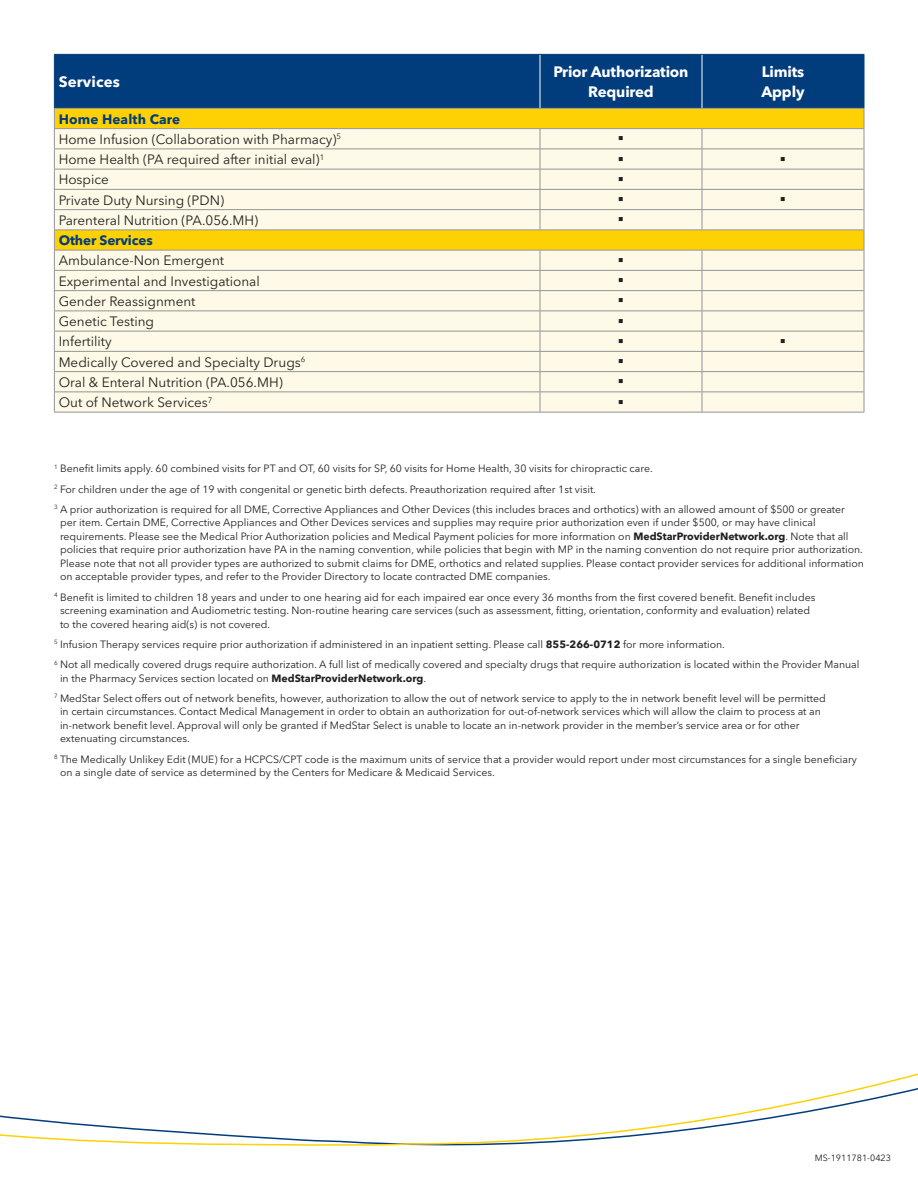
<style>
.page{position:relative;width:918px;height:1188px;background:#fff}
.page>*{position:absolute;margin:0;border:0;box-sizing:border-box;transform-origin:0 0}
.List_Head{font:700 15px/19.5px "Avenir Next LT Pro";letter-spacing:-.01em;color:#fff;text-align:center}
.List_Head-2{font:700 15px "Avenir Next LT Pro";letter-spacing:.01em;color:#fff}
.t1{font:13.5px "Avenir Next LT Pro";color:#231f20}
.List_Head-3{font:13.5px "Wingdings";color:#231f20}
.List_Head-4{font:700 13.5px "Avenir Next LT Pro";letter-spacing:.01em;color:#013d7d}
.List_Head-5{font:700 13.5px "Avenir Next LT Pro";letter-spacing:-.01em;color:#013d7d}
.t2{font:10.5px/13.5px "Avenir Next LT Pro";color:#231f20}
.t3{font:9px "Avenir Next LT Pro";color:#231f20}
.s1{font-weight:700}
</style>
<div class="page">
<svg style="left:0;top:1073px;width:918px;height:73px"></svg>
<div style="left:55px;top:55px;width:809px;height:53px;background:#013d7d"></div>
<div style="left:55px;top:109px;width:809px;height:19px;background:#fed105"></div>
<svg style="left:55px;top:129px;width:809px;height:283px;background:#fcf5d5"></svg>
<svg style="left:540px;top:251px;width:1px;height:161px"></svg>
<svg style="left:702px;top:251px;width:1px;height:161px"></svg>
<svg style="left:540px;top:129px;width:1px;height:101px"></svg>
<svg style="left:702px;top:129px;width:1px;height:101px"></svg>
<hr style="left:540px;top:55px;width:1px;height:53px;background:#fff">
<hr style="left:702px;top:55px;width:1px;height:53px;background:#fff">
<hr style="left:54px;top:108px;width:486px;height:1px;background:#939598">
<hr style="left:540px;top:108px;width:162px;height:1px;background:#939598">
<hr style="left:702px;top:108px;width:162px;height:1px;background:#939598">
<hr style="left:54px;top:128px;width:486px;height:1px;background:#939598">
<hr style="left:540px;top:128px;width:162px;height:1px;background:#939598">
<hr style="left:702px;top:128px;width:162px;height:1px;background:#939598">
<hr style="left:54px;top:169px;width:486px;height:1px;background:#939598">
<hr style="left:540px;top:169px;width:162px;height:1px;background:#939598">
<hr style="left:702px;top:169px;width:162px;height:1px;background:#939598">
<hr style="left:54px;top:189px;width:486px;height:1px;background:#939598">
<hr style="left:540px;top:189px;width:162px;height:1px;background:#939598">
<hr style="left:702px;top:189px;width:162px;height:1px;background:#939598">
<hr style="left:54px;top:209px;width:486px;height:1px;background:#939598">
<hr style="left:540px;top:209px;width:162px;height:1px;background:#939598">
<hr style="left:702px;top:209px;width:162px;height:1px;background:#939598">
<hr style="left:54px;top:230px;width:486px;height:1px;background:#939598">
<hr style="left:540px;top:230px;width:162px;height:1px;background:#939598">
<hr style="left:702px;top:230px;width:162px;height:1px;background:#939598">
<hr style="left:54px;top:250px;width:486px;height:1px;background:#939598">
<hr style="left:540px;top:250px;width:162px;height:1px;background:#939598">
<hr style="left:702px;top:250px;width:162px;height:1px;background:#939598">
<hr style="left:54px;top:270px;width:486px;height:1px;background:#939598">
<hr style="left:540px;top:270px;width:162px;height:1px;background:#939598">
<hr style="left:702px;top:270px;width:162px;height:1px;background:#939598">
<hr style="left:54px;top:290px;width:486px;height:1px;background:#939598">
<hr style="left:540px;top:290px;width:162px;height:1px;background:#939598">
<hr style="left:702px;top:290px;width:162px;height:1px;background:#939598">
<hr style="left:54px;top:310px;width:486px;height:1px;background:#939598">
<hr style="left:540px;top:310px;width:162px;height:1px;background:#939598">
<hr style="left:702px;top:310px;width:162px;height:1px;background:#939598">
<hr style="left:54px;top:331px;width:486px;height:1px;background:#939598">
<hr style="left:540px;top:331px;width:162px;height:1px;background:#939598">
<hr style="left:702px;top:331px;width:162px;height:1px;background:#939598">
<hr style="left:54px;top:351px;width:486px;height:1px;background:#939598">
<hr style="left:540px;top:351px;width:162px;height:1px;background:#939598">
<hr style="left:702px;top:351px;width:162px;height:1px;background:#939598">
<hr style="left:54px;top:371px;width:486px;height:1px;background:#939598">
<hr style="left:540px;top:371px;width:162px;height:1px;background:#939598">
<hr style="left:54px;top:148px;width:486px;height:1px;background:#939598">
<hr style="left:540px;top:148px;width:162px;height:1px;background:#939598">
<hr style="left:702px;top:148px;width:162px;height:1px;background:#939598">
<hr style="left:54px;top:54px;width:486px;height:1px;background:#013d7d">
<hr style="left:54px;top:55px;width:1px;height:53px;background:#013d7d">
<hr style="left:540px;top:54px;width:162px;height:1px;background:#013d7d">
<hr style="left:702px;top:54px;width:162px;height:1px;background:#013d7d">
<hr style="left:864px;top:55px;width:1px;height:53px;background:#013d7d">
<hr style="left:702px;top:371px;width:162px;height:1px;background:#939598">
<hr style="left:54px;top:392px;width:486px;height:1px;background:#939598">
<svg style="left:54px;top:109px;width:1px;height:303px"></svg>
<hr style="left:540px;top:392px;width:162px;height:1px;background:#939598">
<hr style="left:702px;top:392px;width:162px;height:1px;background:#939598">
<svg style="left:864px;top:109px;width:1px;height:303px"></svg>
<hr style="left:54px;top:412px;width:486px;height:1px;background:#939598">
<hr style="left:540px;top:412px;width:162px;height:1px;background:#939598">
<hr style="left:702px;top:412px;width:162px;height:1px;background:#939598">
<p class="List_Head-2" style="left:59px;top:72px;width:63px">Services</p>
<p class="List_Head" style="left:553px;top:62px;width:137px">Prior Authorization<br>Required</p>
<p class="List_Head" style="left:761px;top:62px;width:45px;text-align:left">Limits<br>Apply</p>
<p class="List_Head-4" style="left:59px;top:111px;width:123px">Home Health Care</p>
<p class="t1" style="left:59px;top:131px;width:284px">Home Infusion (Collaboration with Pharmacy)<sup>5</sup></p>
<p class="List_Head-3" style="left:618px;top:131px;width:8px">▪</p>
<p class="t1" style="left:59px;top:151px;width:267px">Home Health (PA required after initial eval)<sup>1</sup></p>
<p class="List_Head-3" style="left:618px;top:152px;width:8px">▪</p>
<p class="List_Head-3" style="left:780px;top:152px;width:8px">▪</p>
<p class="t1" style="left:59px;top:172px;width:52px">Hospice</p>
<p class="List_Head-3" style="left:618px;top:172px;width:8px">▪</p>
<p class="t1" style="left:59px;top:192px;width:167px">Private Duty Nursing (PDN)</p>
<p class="List_Head-3" style="left:618px;top:192px;width:8px">▪</p>
<p class="List_Head-3" style="left:780px;top:192px;width:8px">▪</p>
<p class="t1" style="left:59px;top:212px;width:201px">Parenteral Nutrition (PA.056.MH)</p>
<p class="List_Head-3" style="left:618px;top:212px;width:8px">▪</p>
<p class="List_Head-5" style="left:59px;top:232px;width:96px">Other Services</p>
<p class="t1" style="left:59px;top:253px;width:167px">Ambulance-Non Emergent</p>
<p class="List_Head-3" style="left:618px;top:253px;width:8px">▪</p>
<p class="t1" style="left:59px;top:273px;width:203px">Experimental and Investigational</p>
<p class="List_Head-3" style="left:618px;top:273px;width:8px">▪</p>
<p class="t1" style="left:59px;top:293px;width:138px">Gender Reassignment</p>
<p class="List_Head-3" style="left:618px;top:293px;width:8px">▪</p>
<p class="t1" style="left:59px;top:313px;width:97px">Genetic Testing</p>
<p class="List_Head-3" style="left:618px;top:314px;width:8px">▪</p>
<p class="t1" style="left:59px;top:334px;width:55px">Infertility</p>
<p class="List_Head-3" style="left:618px;top:334px;width:8px">▪</p>
<p class="List_Head-3" style="left:780px;top:334px;width:8px">▪</p>
<p class="t1" style="left:59px;top:354px;width:248px">Medically Covered and Specialty Drugs<sup>6</sup></p>
<p class="List_Head-3" style="left:618px;top:354px;width:8px">▪</p>
<p class="t1" style="left:59px;top:374px;width:226px">Oral &amp; Enteral Nutrition (PA.056.MH)</p>
<p class="List_Head-3" style="left:618px;top:374px;width:8px">▪</p>
<p class="t1" style="left:59px;top:394px;width:155px">Out of Network Services<sup>7</sup></p>
<p class="List_Head-3" style="left:618px;top:395px;width:8px">▪</p>
<p class="t2" style="left:54px;top:462px;width:600px"><sup>1</sup> Benefit limits apply. 60 combined visits for PT and OT, 60 visits for SP, 60 visits for Home Health, 30 visits for chiropractic care.</p>
<p class="t2" style="left:54px;top:482px;width:544px"><sup>2</sup> For children under the age of 19 with congenital or genetic birth defects. Preauthorization required after 1st visit.</p>
<p class="t2" style="left:60px;top:502px;width:805px;text-indent:-6px"><sup>3</sup> A prior authorization is required for all DME, Corrective Appliances and Other Devices (this includes braces and orthotics) with an allowed amount of $500 or greater per item. Certain DME, Corrective Appliances and Other Devices services and supplies may require prior authorization even if under $500, or may have clinical requirements. Please see the Medical Prior Authorization policies and Medical Payment policies for more information on <span class="s1">MedStarProviderNetwork.org</span>. Note that all policies that require prior authorization have PA in the naming convention, while policies that begin with MP in the naming convention do not require prior authorization.<br>Please note that not all provider types are authorized to submit claims for DME, orthotics and related supplies. Please contact provider services for additional information on acceptable provider types, and refer to the Provider Directory to locate contracted DME companies.</p>
<p class="t2" style="left:60px;top:590px;width:757px;text-indent:-6px"><sup>4</sup> Benefit is limited to children 18 years and under to one hearing aid for each impaired ear once every 36 months from the first covered benefit. Benefit includes screening examination and Audiometric testing. Non-routine hearing care services (such as assessment, fitting, orientation, conformity and evaluation) related to the covered hearing aid(s) is not covered.</p>
<p class="t2" style="left:54px;top:637px;width:672px"><sup>5</sup> Infusion Therapy services require prior authorization if administered in an inpatient setting. Please call <span class="s1">855-266-0712</span> for more information.</p>
<p class="t2" style="left:60px;top:658px;width:801px;text-indent:-6px"><sup>6</sup> Not all medically covered drugs require authorization. A full list of medically covered and specialty drugs that require authorization is located within the Provider Manual in the Pharmacy Services section located on <span class="s1">MedStarProviderNetwork.org</span>.</p>
<p class="t2" style="left:60px;top:691px;width:767px;text-indent:-6px"><sup>7</sup> MedStar Select offers out of network benefits, however, authorization to allow the out of network service to apply to the in network benefit level will be permitted in certain circumstances. Contact Medical Management in order to obtain an authorization for out-of-network services which will allow the claim to process at an in-network benefit level. Approval will only be granted if MedStar Select is unable to locate an in-network provider in the member’s service area or for other extenuating circumstances.</p>
<p class="t2" style="left:60px;top:752px;width:799px;text-indent:-6px"><sup>8</sup> The Medically Unlikey Edit (MUE) for a HCPCS/CPT code is the maximum units of service that a provider would report under most circumstances for a single beneficiary on a single date of service as determined by the Centers for Medicare &amp; Medicaid Services.</p>
<p class="t3" style="left:815px;top:1152px;width:78px">MS-1911781-0423</p>
</div>
